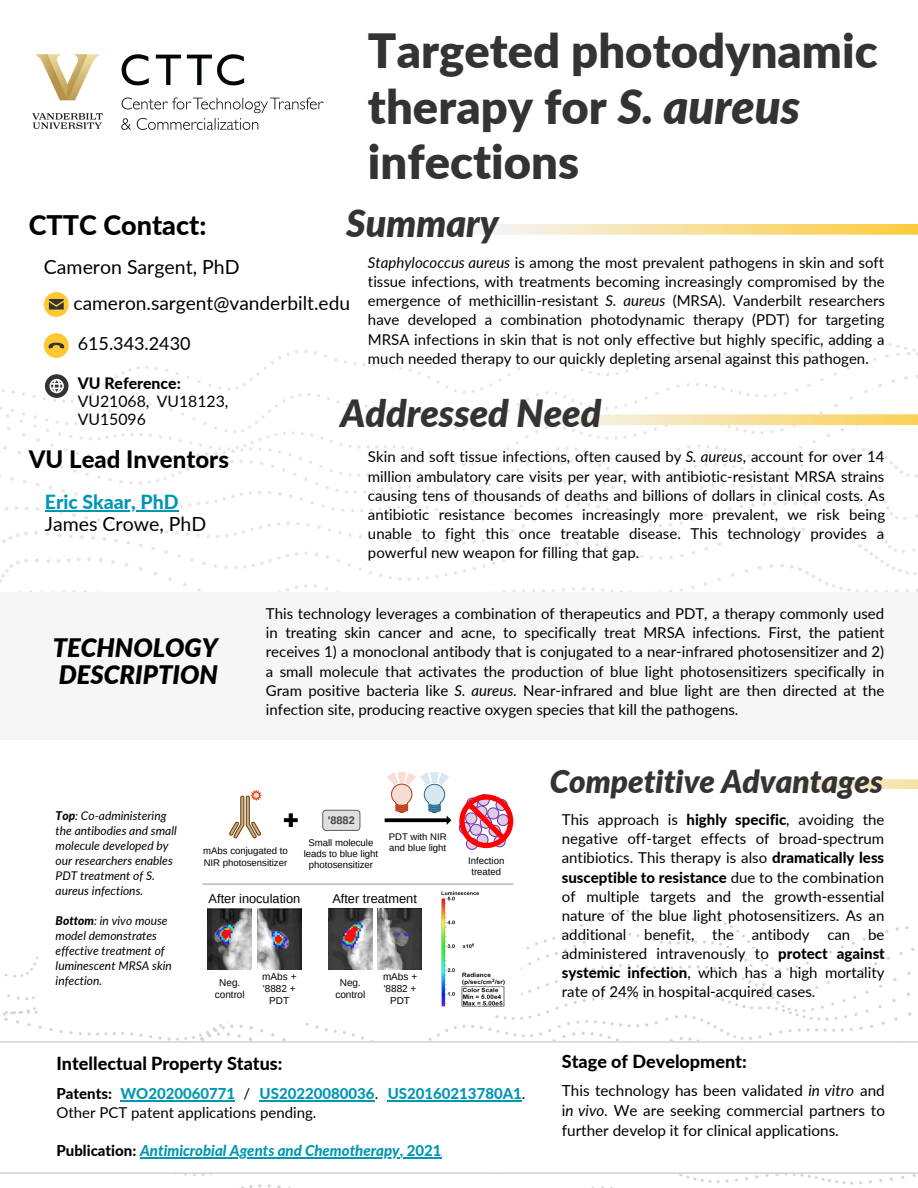
<style>
.page{position:relative;width:918px;height:1188px;background:#fff}
.page>*{position:absolute;margin:0;border:0;box-sizing:border-box;transform-origin:0 0}
.t1{font:900 47.1px/55.2px "Lato";color:#333}
.t2{font:italic 900 37.5px "Lato";color:#333}
.t3{font:italic 900 31.5px "Lato";color:#333}
.t4{font:800 27px "Lato";color:#000}
.t5{font:italic 900 25.5px "Lato";color:#000}
.t6{font:800 24px "Lato";color:#000}
.t7{font:19.5px "Lato";color:#000}
.t8{font:800 19.5px "Lato";color:#0097b2}
.t9{font:19.2px "Lato";color:#000}
.t10{font:800 18px "Lato";color:#000}
.t11{font:18px "Lato";color:#000}
.t12{font:15.75px/18px "Lato";color:#020301}
.t13{font:800 15.75px "Lato";color:#020301}
.t14{font:15.3px/20.2px "Lato";color:#000;text-align:justify}
.t15{font:15px/19.2px "Lato";color:#000;text-align:justify}
.t16{font:800 15px/19.2px "Lato";color:#0097b2}
.t17{font:italic 800 15px "Lato";color:#0097b2}
.t18{font:12.75px "Liberation Sans";color:#000}
.t19{font:italic 12px/15px "Lato";color:#000}
.t20{font:700 10.95px "Liberation Sans";color:#464646}
.t21{font:10.05px/12.1px "Liberation Sans";color:#000;text-align:center}
.t22{font:9.6px/11.6px "Liberation Sans";color:#000}
.s1{font-style:italic}
.s2{font-weight:800}
.s3{color:#000}
.s4{font-weight:400;color:#000}
.s5{font-style:normal;color:#000}
.s6{font-style:normal}
</style>
<div class="page">
<img style="left:0;top:909px;width:918px;height:279px">
<img style="left:0;top:339px;width:918px;height:253px">
<svg style="left:44px;top:333px;width:25px;height:25px"></svg>
<svg style="left:44px;top:292px;width:25px;height:25px"></svg>
<svg style="left:45px;top:374px;width:24px;height:24px"></svg>
<svg style="left:468px;top:224px;width:450px;height:11px;background:#f7e1a0"></svg>
<img style="left:32px;top:54px;width:292px;height:76px">
<div style="left:0;top:592px;width:918px;height:147px;background:#f6f6f6"></div>
<svg style="left:526px;top:414px;width:392px;height:11px;background:#f7e4ac"></svg>
<svg style="left:0;top:1042px;width:918px;height:131px"></svg>
<svg style="left:739px;top:779px;width:179px;height:10px"></svg>
<div style="left:38px;top:754px;width:456px;height:269px;background:#fff"></div>
<div style="left:196px;top:763px;width:325px;height:250px;background:#fff"></div>
<svg style="left:284px;top:813px;width:14px;height:14px"></svg>
<svg style="left:229px;top:790px;width:33px;height:49px"></svg>
<div style="left:323px;top:810px;width:37px;height:20px;background:#dfdfdf;border-radius:3px"></div>
<div style="left:322px;top:810px;width:38px;height:21px;border:1px solid #5e5e5e;border-radius:3px"></div>
<div style="left:466px;top:838px;width:12px;height:12px;border:1px solid #7030a0;border-radius:50%"></div>
<svg style="left:459px;top:794px;width:54px;height:54px"></svg>
<svg style="left:385px;top:772px;width:66px;height:53px"></svg>
<img style="left:328px;top:909px;width:44px;height:61px">
<img style="left:378px;top:909px;width:44px;height:61px">
<img style="left:441px;top:892px;width:39px;height:114px">
<img style="left:207px;top:909px;width:44px;height:61px">
<img style="left:257px;top:909px;width:44px;height:61px">
<img style="left:460px;top:972px;width:45px;height:34px">
<hr style="left:203px;top:883px;width:310px;height:2px;background:#c7c7c7">
<hr style="left:120px;top:1100px;width:115px;height:1px;background:#0097b2">
<hr style="left:260px;top:1100px;width:115px;height:1px;background:#0097b2">
<hr style="left:388px;top:1100px;width:134px;height:1px;background:#0097b2">
<hr style="left:140px;top:1157px;width:260px;height:2px;background:#0097b2">
<hr style="left:400px;top:1157px;width:42px;height:2px;background:#0097b2">
<hr style="left:45px;top:511px;width:134px;height:1px;background:#0097b2">
<p class="t1" style="left:368px;top:23px;width:511px">Targeted photodynamic therapy for <span class="s1">S. aureus </span>infections</p>
<p class="t2" style="left:346px;top:200px;width:154px">Summary</p>
<p class="t15" style="left:368px;top:253px;width:519px"><span class="s1">Staphylococcus aureus</span> is among the most prevalent pathogens in skin and soft tissue infections, with treatments becoming increasingly compromised by the emergence of methicillin-resistant <span class="s1">S. aureus</span> (MRSA). Vanderbilt researchers have developed a combination photodynamic therapy (PDT) for targeting MRSA infections in skin that is not only effective but highly specific, adding a much needed therapy to our quickly depleting arsenal against this pathogen.</p>
<p class="t4" style="left:29px;top:208px;width:179px">CTTC Contact:</p>
<p class="t7" style="left:44px;top:255px;width:197px">Cameron Sargent, PhD</p>
<p class="t9" style="left:74px;top:291px;width:278px">cameron.sargent@vanderbilt.edu</p>
<p class="t11" style="left:78px;top:332px;width:114px">615.343.2430</p>
<p class="t13" style="left:78px;top:374px;width:105px">VU Reference:</p>
<p class="t12" style="left:78px;top:392px;width:152px">VU21068, VU18123,<br>VU15096</p>
<p class="t6" style="left:29px;top:444px;width:202px">VU Lead Inventors</p>
<p class="t8" style="left:45px;top:490px;width:135px">Eric Skaar, PhD</p>
<p class="t7" style="left:45px;top:512px;width:163px">James Crowe, PhD</p>
<p class="t5" style="left:53px;top:632px;width:167px">TECHNOLOGY</p>
<p class="t5" style="left:59px;top:659px;width:161px">DESCRIPTION</p>
<p class="t2" style="left:341px;top:390px;width:262px">Addressed Need</p>
<p class="t15" style="left:368px;top:447px;width:519px">Skin and soft tissue infections, often caused by <span class="s1">S. aureus</span>, account for over 14 million ambulatory care visits per year, with antibiotic-resistant MRSA strains causing tens of thousands of deaths and billions of dollars in clinical costs. As antibiotic resistance becomes increasingly more prevalent, we risk being unable to fight this once treatable disease. This technology provides a powerful new weapon for filling that gap.</p>
<p class="t15" style="left:266px;top:604px;width:620px">This technology leverages a combination of therapeutics and PDT, a therapy commonly used in treating skin cancer and acne, to specifically treat MRSA infections. First, the patient receives 1) a monoclonal antibody that is conjugated to a near-infrared photosensitizer and 2) a small molecule that activates the production of blue light photosensitizers specifically in Gram positive bacteria like <span class="s1">S. aureus</span>. Near-infrared and blue light are then directed at the infection site, producing reactive oxygen species that kill the pathogens.</p>
<p class="t19" style="left:56px;top:808px;width:123px"><span class="s2">Top</span>: Co-administering the antibodies and small molecule developed by our researchers enables<br>PDT treatment of S. aureus infections.</p>
<p class="t19" style="left:56px;top:913px;width:118px"><span class="s2">Bottom</span>: in vivo mouse model demonstrates effective treatment of luminescent MRSA skin infection.</p>
<p class="t22" style="left:203px;top:845px;width:86px">mAbs conjugated to<br>NIR photosensitizer</p>
<p class="t20" style="left:328px;top:814px;width:29px">'8882</p>
<p class="t22" style="left:304px;top:836px;width:76px;text-align:center">Small molecule leads to blue light photosensitizer</p>
<p class="t22" style="left:389px;top:830px;width:59px">PDT with NIR and blue light</p>
<p class="t18" style="left:209px;top:891px;width:93px">After inoculation</p>
<p class="t18" style="left:332px;top:891px;width:86px">After treatment</p>
<p class="t22" style="left:468px;top:855px;width:38px;text-align:center">Infection treated</p>
<p class="t21" style="left:215px;top:977px;width:31px">Neg. control</p>
<p class="t21" style="left:262px;top:970px;width:36px">mAbs + '8882 +<br>PDT</p>
<p class="t21" style="left:335px;top:977px;width:31px">Neg. control</p>
<p class="t21" style="left:383px;top:970px;width:36px">mAbs + '8882 +<br>PDT</p>
<p class="t10" style="left:57px;top:1052px;width:228px">Intellectual Property Status:</p>
<p class="t16" style="left:57px;top:1084px;width:471px"><span class="s3">Patents:</span> WO2020060771 <span class="s4">/</span> US20220080036<span class="s4">.</span> US20160213780A1<span class="s4">.<br>Other PCT patent applications pending.</span></p>
<p class="t17" style="left:57px;top:1142px;width:387px"><span class="s5">Publication:</span> Antimicrobial Agents and Chemotherapy<span class="s6">, 2021</span></p>
<p class="t3" style="left:550px;top:762px;width:335px">Competitive Advantages</p>
<p class="t15" style="left:562px;top:810px;width:325px">This approach is <span class="s2">highly specific</span>, avoiding the negative off-target effects of broad-spectrum antibiotics. This therapy is also <span class="s2">dramatically less susceptible to resistance</span> due to the combination of multiple targets and the growth-essential nature of the blue light photosensitizers. As an additional benefit, the antibody can be administered intravenously to <span class="s2">protect against systemic infection</span>, which has a high mortality rate of 24% in hospital-acquired cases.</p>
<p class="t10" style="left:562px;top:1051px;width:186px">Stage of Development:</p>
<p class="t14" style="left:562px;top:1080px;width:325px">This technology has been validated <span class="s1">in vitro</span> and i<span class="s1">n vivo</span>. We are seeking commercial partners to further develop it for clinical applications.</p>
</div>
